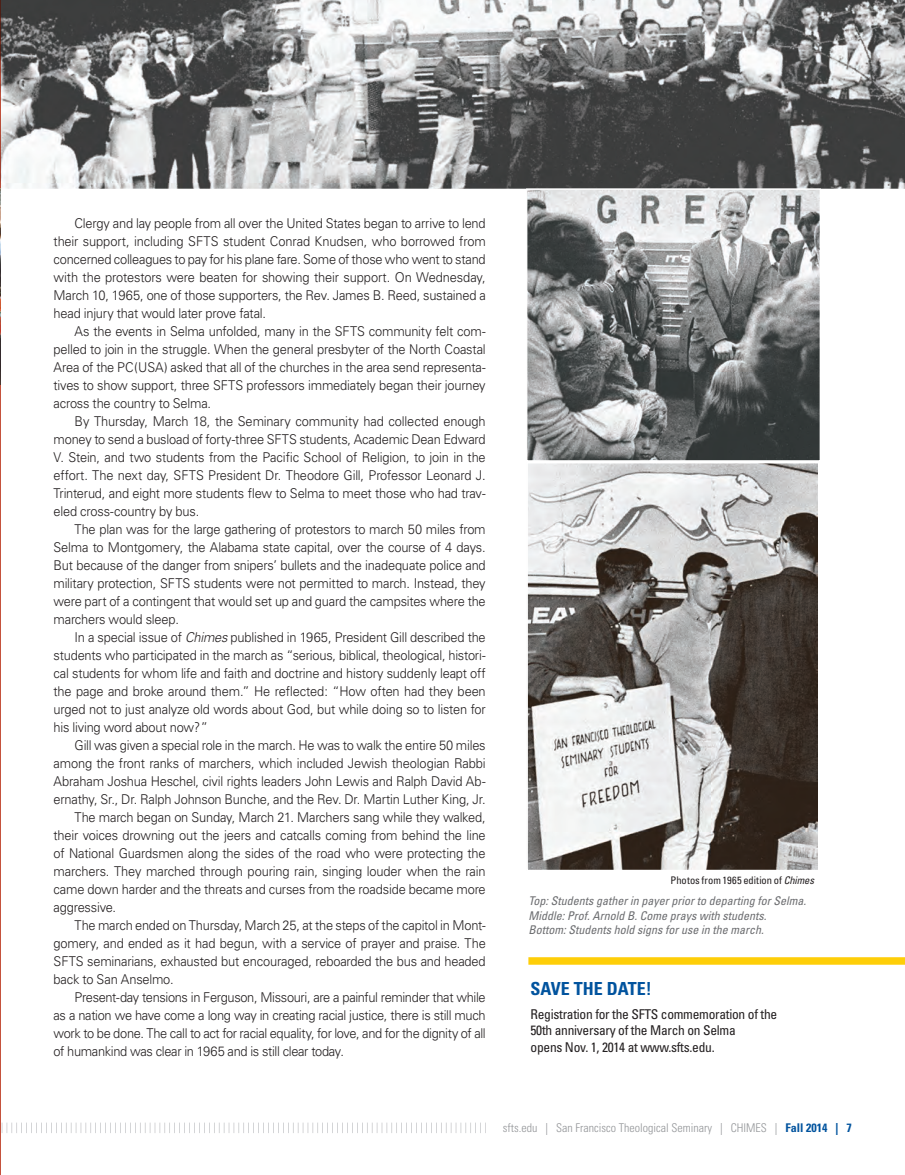
<style>
.page{position:relative;width:905px;height:1175px;background:#fff}
.page>*{position:absolute;margin:0;border:0;box-sizing:border-box;transform-origin:0 0}
.t1{font:700 condensed 18px "Univers";color:#01539e}
.t2{font:300 13.5px/18px "Univers";letter-spacing:-.015em;color:#231f20;text-align:justify;scale:.95 1}
.t3{font:condensed 13.5px/16.5px "Univers";letter-spacing:-.02em;color:#231f20}
.t4{font:italic condensed 12px/14.4px "Univers";color:#6c6d70}
.t5{font:300 condensed 12px "Univers";color:#939598}
.t6{font:condensed 10.5px "Univers";letter-spacing:.005em;color:#231f20}
.s1{font-style:italic}
.s2{font-weight:700;color:#01539e}
</style>
<div class="page">
<svg style="left:1px;top:0;width:903px;height:189px;background:#868787"></svg>
<hr style="left:0;top:0;width:1px;height:1174px;background:#c5523d">
<img style="left:0;top:188px;width:1px;height:197px">
<img style="left:528px;top:190px;width:291px;height:269px">
<div style="left:526px;top:188px;width:295px;height:273px;border:1px solid #fff"></div>
<img style="left:529px;top:464px;width:288px;height:404px">
<div style="left:526px;top:461px;width:295px;height:410px;border:2px solid #fff"></div>
<svg style="left:2px;top:1122px;width:484px;height:11px"></svg>
<div style="left:528px;top:957px;width:376px;height:7px;background:#fece08"></div>
<p class="t2" style="left:54px;top:214px;width:456px;text-indent:21px">Clergy and lay people from all over the United States began to arrive to lend their support, including SFTS student Conrad Knudsen, who borrowed from concerned colleagues to pay for his plane fare. Some of those who went to stand with the protestors were beaten for showing their support. On Wednesday, March 10, 1965, one of those supporters, the Rev. James B. Reed, sustained a head injury that would later prove fatal.</p>
<p class="t2" style="left:54px;top:322px;width:456px;text-indent:21px">As the events in Selma unfolded, many in the SFTS community felt com&shy;pelled to join in the struggle. When the general presbyter of the North Coastal Area of the PC(USA) asked that all of the churches in the area send representa&shy;tives to show support, three SFTS professors immediately began their journey across the country to Selma.</p>
<p class="t2" style="left:54px;top:412px;width:456px;text-indent:21px">By Thursday, March 18, the Seminary community had collected enough money to send a busload of forty-three SFTS students, Academic Dean Edward V. Stein, and two students from the Pacific School of Religion, to join in the effort. The next day, SFTS President Dr. Theodore Gill, Professor Leonard J.<br>Trinterud, and eight more students flew to Selma to meet those who had trav&shy;eled cross-country by bus.</p>
<p class="t2" style="left:54px;top:520px;width:456px;text-indent:21px">The plan was for the large gathering of protestors to march 50 miles from Selma to Montgomery, the Alabama state capital, over the course of 4 days.<br>But because of the danger from snipers’ bullets and the inadequate police and military protection, SFTS students were not permitted to march. Instead, they were part of a contingent that would set up and guard the campsites where the marchers would sleep.</p>
<p class="t2" style="left:54px;top:628px;width:456px;text-indent:21px">In a special issue of <span class="s1">Chimes</span> published in 1965, President Gill described the students who participated in the march as “serious, biblical, theological, histori&shy;cal students for whom life and faith and doctrine and history suddenly leapt off the page and broke around them.” He reflected: “How often had they been urged not to just analyze old words about God, but while doing so to listen for his living word about now?”</p>
<p class="t2" style="left:75px;top:736px;width:434px">Gill was given a special role in the march. He was to walk the entire 50 miles</p>
<p class="t2" style="left:54px;top:754px;width:456px">among the front ranks of marchers, which included Jewish theologian Rabbi</p>
<p class="t2" style="left:54px;top:772px;width:456px">Abraham Joshua Heschel, civil rights leaders John Lewis and Ralph David Ab-</p>
<p class="t2" style="left:54px;top:790px;width:456px">ernathy, Sr., Dr. Ralph Johnson Bunche, and the Rev. Dr. Martin Luther King, Jr.</p>
<p class="t2" style="left:75px;top:808px;width:434px">The march began on Sunday, March 21. Marchers sang while they walked,</p>
<p class="t2" style="left:54px;top:826px;width:456px">their voices drowning out the jeers and catcalls coming from behind the line</p>
<p class="t2" style="left:54px;top:844px;width:456px">of National Guardsmen along the sides of the road who were protecting the</p>
<p class="t2" style="left:54px;top:862px;width:456px">marchers. They marched through pouring rain, singing louder when the rain</p>
<p class="t2" style="left:54px;top:880px;width:456px">came down harder and the threats and curses from the roadside became more</p>
<p class="t2" style="left:54px;top:898px;width:67px">aggressive.</p>
<p class="t2" style="left:75px;top:916px;width:434px">The march ended on Thursday, March 25, at the steps of the capitol in Mont-</p>
<p class="t2" style="left:54px;top:934px;width:456px">gomery, and ended as it had begun, with a service of prayer and praise. The</p>
<p class="t2" style="left:54px;top:952px;width:456px">SFTS seminarians, exhausted but encouraged, reboarded the bus and headed</p>
<p class="t2" style="left:54px;top:970px;width:128px">back to San Anselmo.</p>
<p class="t2" style="left:75px;top:988px;width:434px">Present-day tensions in Ferguson, Missouri, are a painful reminder that while</p>
<p class="t2" style="left:54px;top:1006px;width:456px">as a nation we have come a long way in creating racial justice, there is still much</p>
<p class="t2" style="left:54px;top:1024px;width:456px">work to be done. The call to act for racial equality, for love, and for the dignity of all</p>
<p class="t2" style="left:54px;top:1042px;width:307px">of humankind was clear in 1965 and is still clear today.</p>
<p class="t6" style="left:670px;top:873px;width:145px">Photos from 1965 edition of <span class="s1">Chimes</span></p>
<p class="t4" style="left:528px;top:893px;width:279px">Top: Students gather in payer prior to departing for Selma.<br>Middle: Prof. Arnold B. Come prays with students.<br>Bottom: Students hold signs for use in the march.</p>
<h1 class="t1" style="left:530px;top:978px;width:21px">SAVE</h1>
<h1 class="t1" style="left:574px;top:978px;width:79px">THE DATE!</h1>
<p class="t3" style="left:530px;top:1005px;width:248px">Registration for the SFTS commemoration of the<br>50th anniversary of the March on Selma<br>opens Nov. 1, 2014 at www.sfts.edu.</p>
<p class="t5" style="left:503px;top:1120px;width:350px">sfts.edu | San Francisco Theological Seminary | CHIMES | <span class="s2">FALL 2014 | 7</span></p>
</div>
